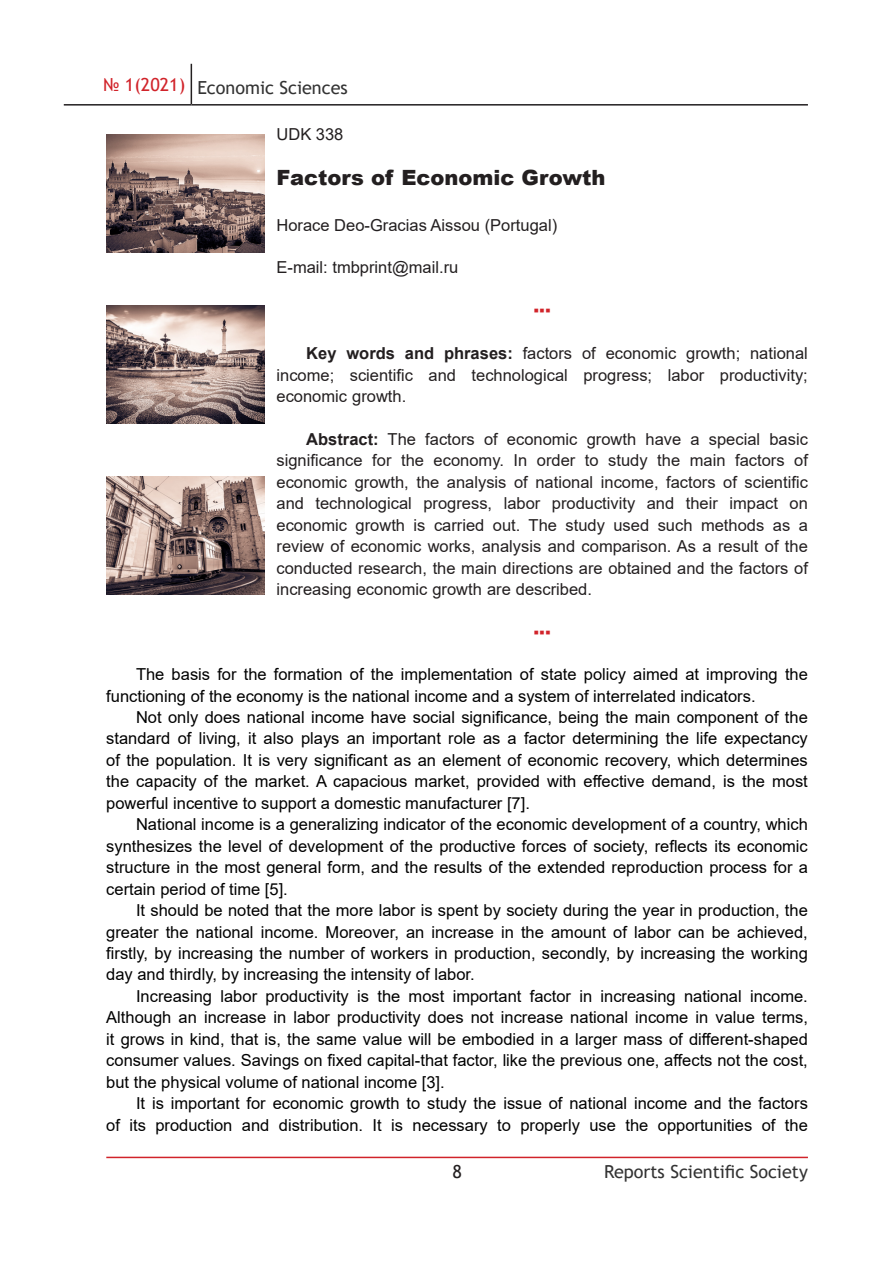
<style>
.page{position:relative;width:893px;height:1263px;background:#fff}
.page>*{position:absolute;margin:0;border:0;box-sizing:border-box;transform-origin:0 0}
.t1{font:900 21px "Arial";color:#231f20}
.t2{font:18px "Trebuchet MS";color:#333}
.t3{font:18px "Trebuchet MS";color:#231f20}
.t4{font:16.5px/21.5px "Arial";color:#000;text-align:justify}
.t5{font:16.5px/21.5px "Arial";color:#231f20;text-align:justify}
.t6{font:italic 16.5px "Arial";color:#d1232a}
.s1{font-weight:700}
</style>
<div class="page">
<hr style="left:191px;top:64px;width:1px;height:40px;background:#231f20">
<hr style="left:64px;top:104px;width:127px;height:2px;background:#231f20">
<hr style="left:191px;top:104px;width:617px;height:2px;background:#231f20">
<hr style="left:106px;top:1157px;width:702px;height:1px;background:#d1232a">
<img style="left:107px;top:134px;width:157px;height:118px">
<img style="left:107px;top:305px;width:157px;height:118px">
<img style="left:107px;top:476px;width:157px;height:118px">
<p class="t2" style="left:103px;top:76px;width:246px"><sup>№</sup> <sup>1(2021)</sup> Economic Sciences</p>
<p class="t5" style="left:277px;top:123px;width:68px">UDK 338</p>
<p class="t1" style="left:277px;top:162px;width:331px">Factors of Economic Growth</p>
<p class="t5" style="left:277px;top:214px;width:282px">Horace Deo-Gracias Aissou (Portugal)</p>
<p class="t5" style="left:277px;top:257px;width:183px">E-mail: tmbprint@mail.ru</p>
<p class="t6" style="left:533px;top:300px;width:19px">▪▪▪</p>
<p class="t5" style="left:277px;top:343px;width:533px;text-indent:30px"><span class="s1">Key words and phrases:</span> factors of economic growth; national income; scientific and technological progress; labor productivity; economic growth.</p>
<p class="t5" style="left:277px;top:428px;width:533px;text-indent:30px"><span class="s1">Abstract:</span> The factors of economic growth have a special basic significance for the economy. In order to study the main factors of economic growth, the analysis of national income, factors of scientific and technological progress, labor productivity and their impact on economic growth is carried out. The study used such methods as a review of economic works, analysis and comparison. As a result of the conducted research, the main directions are obtained and the factors of increasing economic growth are described.</p>
<p class="t6" style="left:533px;top:622px;width:19px">▪▪▪</p>
<p class="t4" style="left:106px;top:663px;width:703px;text-indent:30px">The basis for the formation of the implementation of state policy aimed at improving the functioning of the economy is the national income and a system of interrelated indicators.</p>
<p class="t4" style="left:106px;top:706px;width:703px;text-indent:30px">Not only does national income have social significance, being the main component of the standard of living, it also plays an important role as a factor determining the life expectancy of the population. It is very significant as an element of economic recovery, which determines the capacity of the market. A capacious market, provided with effective demand, is the most powerful incentive to support a domestic manufacturer [7].</p>
<p class="t4" style="left:106px;top:814px;width:703px;text-indent:30px">National income is a generalizing indicator of the economic development of a country, which synthesizes the level of development of the productive forces of society, reflects its economic structure in the most general form, and the results of the extended reproduction process for a certain period of time [5].</p>
<p class="t4" style="left:106px;top:899px;width:703px;text-indent:30px">It should be noted that the more labor is spent by society during the year in production, the greater the national income. Moreover, an increase in the amount of labor can be achieved, firstly, by increasing the number of workers in production, secondly, by increasing the working day and thirdly, by increasing the intensity of labor.</p>
<p class="t4" style="left:106px;top:985px;width:703px;text-indent:30px">Increasing labor productivity is the most important factor in increasing national income.<br>Although an increase in labor productivity does not increase national income in value terms, it grows in kind, that is, the same value will be embodied in a larger mass of different-shaped consumer values. Savings on fixed capital-that factor, like the previous one, affects not the cost, but the physical volume of national income [3].</p>
<p class="t4" style="left:106px;top:1092px;width:703px;text-align:right">It is important for economic growth to study the issue of national income and the factors<br>of its production and distribution. It is necessary to properly use the opportunities of the</p>
<p class="t3" style="left:452px;top:1160px;width:11px">8</p>
<p class="t2" style="left:604px;top:1160px;width:205px">Reports Scientific Society</p>
</div>
